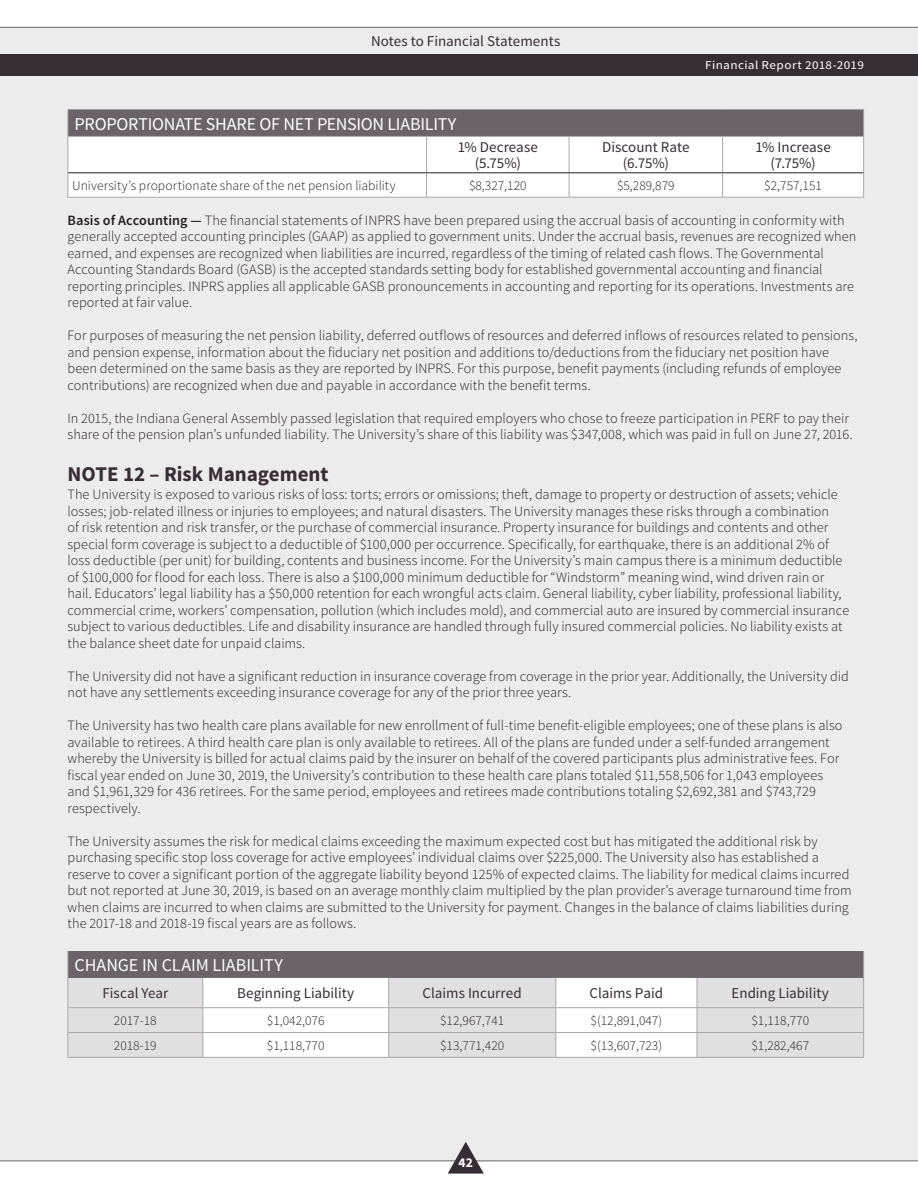
<style>
.page{position:relative;width:918px;height:1188px;background:#fff}
.page>*{position:absolute;margin:0;border:0;box-sizing:border-box;transform-origin:0 0}
.t1{font:700 21px "Source Sans Pro";letter-spacing:-.005em;color:#372d34}
.t2{font:18px "Source Sans Pro";letter-spacing:-.01em;color:#fff}
.t3{font:15px/16.5px "Source Sans Pro";color:#372d34;text-align:center}
.t4{font:300 14.25px/16.5px "Source Sans Pro";letter-spacing:.005em;color:#231f20}
.t5{font:300 13.5px "Source Sans Pro";color:#231f20}
.t6{font:700 13.5px "Source Sans Pro";color:#fff}
.t7{font:12px "Source Sans Pro";letter-spacing:.03em;color:#fff;scale:1.1 1}
.s1{font-weight:600}
</style>
<div class="page">
<div style="left:0;top:27px;width:918px;height:1134px;background:#edeced"></div>
<div style="left:0;top:54px;width:918px;height:22px;background:#372d34"></div>
<hr style="left:0;top:27px;width:918px;height:1px;background:#6a6369">
<hr style="left:0;top:1161px;width:918px;height:1px;background:#6a6369">
<svg style="left:448px;top:1142px;width:36px;height:32px"></svg>
<div style="left:68px;top:109px;width:796px;height:27px;background:#6a6369"></div>
<div style="left:69px;top:137px;width:794px;height:60px;background:#fff"></div>
<hr style="left:426px;top:137px;width:1px;height:35px;background:#aba6aa">
<hr style="left:569px;top:137px;width:1px;height:35px;background:#aba6aa">
<hr style="left:722px;top:137px;width:1px;height:35px;background:#aba6aa">
<svg style="left:426px;top:173px;width:1px;height:24px"></svg>
<svg style="left:569px;top:173px;width:1px;height:24px"></svg>
<svg style="left:722px;top:173px;width:1px;height:24px"></svg>
<hr style="left:68px;top:136px;width:1px;height:37px;background:#aba6aa">
<hr style="left:863px;top:136px;width:1px;height:37px;background:#aba6aa">
<svg style="left:68px;top:173px;width:1px;height:24px"></svg>
<svg style="left:863px;top:173px;width:1px;height:24px"></svg>
<hr style="left:68px;top:197px;width:359px;height:1px;background:#aba6aa">
<hr style="left:427px;top:197px;width:142px;height:1px;background:#aba6aa">
<hr style="left:569px;top:197px;width:154px;height:1px;background:#aba6aa">
<hr style="left:723px;top:197px;width:141px;height:1px;background:#aba6aa">
<hr style="left:68px;top:172px;width:359px;height:1px;background:#231f20">
<hr style="left:427px;top:172px;width:142px;height:1px;background:#231f20">
<hr style="left:569px;top:172px;width:154px;height:1px;background:#231f20">
<hr style="left:723px;top:172px;width:140px;height:1px;background:#231f20">
<hr style="left:68px;top:109px;width:359px;height:1px;background:#aba6aa">
<hr style="left:427px;top:109px;width:142px;height:1px;background:#aba6aa">
<hr style="left:569px;top:109px;width:154px;height:1px;background:#aba6aa">
<hr style="left:723px;top:109px;width:141px;height:1px;background:#aba6aa">
<hr style="left:68px;top:136px;width:359px;height:1px;background:#aba6aa">
<hr style="left:427px;top:136px;width:142px;height:1px;background:#aba6aa">
<hr style="left:569px;top:136px;width:154px;height:1px;background:#aba6aa">
<hr style="left:723px;top:136px;width:140px;height:1px;background:#aba6aa">
<svg style="left:68px;top:110px;width:1px;height:26px"></svg>
<svg style="left:863px;top:110px;width:1px;height:26px"></svg>
<div style="left:68px;top:951px;width:796px;height:27px;background:#6a6369"></div>
<div style="left:69px;top:978px;width:794px;height:79px;background:#e1e0e1"></div>
<hr style="left:68px;top:978px;width:1px;height:30px;background:#aba6aa">
<svg style="left:68px;top:1008px;width:1px;height:49px"></svg>
<hr style="left:863px;top:978px;width:1px;height:30px;background:#aba6aa">
<svg style="left:202px;top:978px;width:496px;height:79px"></svg>
<svg style="left:863px;top:1008px;width:1px;height:49px"></svg>
<svg style="left:68px;top:951px;width:1px;height:27px"></svg>
<svg style="left:863px;top:951px;width:1px;height:27px"></svg>
<hr style="left:68px;top:1007px;width:135px;height:1px;background:#aba6aa">
<hr style="left:203px;top:1007px;width:186px;height:1px;background:#aba6aa">
<hr style="left:389px;top:1007px;width:167px;height:1px;background:#aba6aa">
<hr style="left:556px;top:1007px;width:141px;height:1px;background:#aba6aa">
<hr style="left:697px;top:1007px;width:166px;height:1px;background:#aba6aa">
<hr style="left:68px;top:1032px;width:135px;height:1px;background:#aba6aa">
<hr style="left:203px;top:1032px;width:186px;height:1px;background:#aba6aa">
<hr style="left:389px;top:1032px;width:167px;height:1px;background:#aba6aa">
<hr style="left:556px;top:1032px;width:141px;height:1px;background:#aba6aa">
<hr style="left:697px;top:1032px;width:166px;height:1px;background:#aba6aa">
<hr style="left:68px;top:1057px;width:135px;height:1px;background:#aba6aa">
<hr style="left:203px;top:1057px;width:186px;height:1px;background:#aba6aa">
<hr style="left:389px;top:1057px;width:167px;height:1px;background:#aba6aa">
<hr style="left:556px;top:1057px;width:141px;height:1px;background:#aba6aa">
<hr style="left:697px;top:1057px;width:167px;height:1px;background:#aba6aa">
<p class="t3" style="left:371px;top:33px;width:191px">Notes to Financial Statements</p>
<p class="t2" style="left:75px;top:113px;width:383px">PROPORTIONATE SHARE OF NET PENSION LIABILITY</p>
<p class="t7" style="left:705px;top:58px;width:146px">Financial Report 2018-2019</p>
<p class="t3" style="left:458px;top:139px;width:82px">1% Decrease (5.75%)</p>
<p class="t3" style="left:602px;top:139px;width:89px">Discount Rate (6.75%)</p>
<p class="t3" style="left:755px;top:139px;width:77px">1% Increase (7.75%)</p>
<p class="t5" style="left:72px;top:177px;width:325px">University’s proportionate share of the net pension liability</p>
<p class="t5" style="left:469px;top:177px;width:59px">$8,327,120</p>
<p class="t5" style="left:617px;top:177px;width:59px">$5,289,879</p>
<p class="t5" style="left:764px;top:177px;width:59px">$2,757,151</p>
<p class="t4" style="left:68px;top:212px;width:790px"><span class="s1">Basis of Accounting —</span> The financial statements of INPRS have been prepared using the accrual basis of accounting in conformity with generally accepted accounting principles (GAAP) as applied to government units. Under the accrual basis, revenues are recognized when earned, and expenses are recognized when liabilities are incurred, regardless of the timing of related cash flows. The Governmental Accounting Standards Board (GASB) is the accepted standards setting body for established governmental accounting and financial reporting principles. INPRS applies all applicable GASB pronouncements in accounting and reporting for its operations. Investments are reported at fair value.</p>
<p class="t4" style="left:68px;top:327px;width:792px">For purposes of measuring the net pension liability, deferred outflows of resources and deferred inflows of resources related to pensions, and pension expense, information about the fiduciary net position and additions to/deductions from the fiduciary net position have been determined on the same basis as they are reported by INPRS. For this purpose, benefit payments (including refunds of employee contributions) are recognized when due and payable in accordance with the benefit terms.</p>
<p class="t4" style="left:68px;top:410px;width:785px">In 2015, the Indiana General Assembly passed legislation that required employers who chose to freeze participation in PERF to pay their share of the pension plan’s unfunded liability. The University’s share of this liability was $347,008, which was paid in full on June 27, 2016.</p>
<h1 class="t1" style="left:68px;top:460px;width:263px">NOTE 12 – Risk Management</h1>
<p class="t4" style="left:68px;top:487px;width:783px">The University is exposed to various risks of loss: torts; errors or omissions; theft, damage to property or destruction of assets; vehicle losses; job-related illness or injuries to employees; and natural disasters. The University manages these risks through a combination<br>of risk retention and risk transfer, or the purchase of commercial insurance. Property insurance for buildings and contents and other special form coverage is subject to a deductible of $100,000 per occurrence. Specifically, for earthquake, there is an additional 2% of loss deductible (per unit) for building, contents and business income. For the University’s main campus there is a minimum deductible of $100,000 for flood for each loss. There is also a $100,000 minimum deductible for “Windstorm” meaning wind, wind driven rain or hail. Educators’ legal liability has a $50,000 retention for each wrongful acts claim. General liability, cyber liability, professional liability, commercial crime, workers’ compensation, pollution (which includes mold), and commercial auto are insured by commercial insurance subject to various deductibles. Life and disability insurance are handled through fully insured commercial policies. No liability exists at the balance sheet date for unpaid claims.</p>
<p class="t4" style="left:68px;top:668px;width:783px">The University did not have a significant reduction in insurance coverage from coverage in the prior year. Additionally, the University did not have any settlements exceeding insurance coverage for any of the prior three years.</p>
<p class="t4" style="left:68px;top:718px;width:777px">The University has two health care plans available for new enrollment of full-time benefit-eligible employees; one of these plans is also available to retirees. A third health care plan is only available to retirees. All of the plans are funded under a self-funded arrangement whereby the University is billed for actual claims paid by the insurer on behalf of the covered participants plus administrative fees. For fiscal year ended on June 30, 2019, the University’s contribution to these health care plans totaled $11,558,506 for 1,043 employees and $1,961,329 for 436 retirees. For the same period, employees and retirees made contributions totaling $2,692,381 and $743,729 respectively.</p>
<p class="t4" style="left:68px;top:833px;width:786px">The University assumes the risk for medical claims exceeding the maximum expected cost but has mitigated the additional risk by purchasing specific stop loss coverage for active employees’ individual claims over $225,000. The University also has established a reserve to cover a significant portion of the aggregate liability beyond 125% of expected claims. The liability for medical claims incurred but not reported at June 30, 2019, is based on an average monthly claim multiplied by the plan provider’s average turnaround time from when claims are incurred to when claims are submitted to the University for payment. Changes in the balance of claims liabilities during the 2017-18 and 2018-19 fiscal years are as follows.</p>
<p class="t2" style="left:75px;top:954px;width:210px">CHANGE IN CLAIM LIABILITY</p>
<p class="t3" style="left:102px;top:985px;width:68px">Fiscal Year</p>
<p class="t3" style="left:237px;top:985px;width:119px">Beginning Liability</p>
<p class="t3" style="left:423px;top:985px;width:101px">Claims Incurred</p>
<p class="t3" style="left:590px;top:985px;width:75px">Claims Paid</p>
<p class="t3" style="left:732px;top:985px;width:99px">Ending Liability</p>
<p class="t5" style="left:114px;top:1012px;width:44px">2017-18</p>
<p class="t5" style="left:267px;top:1012px;width:59px">$1,042,076</p>
<p class="t5" style="left:440px;top:1012px;width:66px">$12,967,741</p>
<p class="t5" style="left:591px;top:1012px;width:73px">$(12,891,047)</p>
<p class="t5" style="left:751px;top:1012px;width:59px">$1,118,770</p>
<p class="t5" style="left:114px;top:1037px;width:44px">2018-19</p>
<p class="t5" style="left:267px;top:1037px;width:59px">$1,118,770</p>
<p class="t5" style="left:440px;top:1037px;width:66px">$13,771,420</p>
<p class="t5" style="left:591px;top:1037px;width:73px">$(13,607,723)</p>
<p class="t5" style="left:751px;top:1037px;width:59px">$1,282,467</p>
<p class="t6" style="left:459px;top:1154px;width:16px">42</p>
</div>
